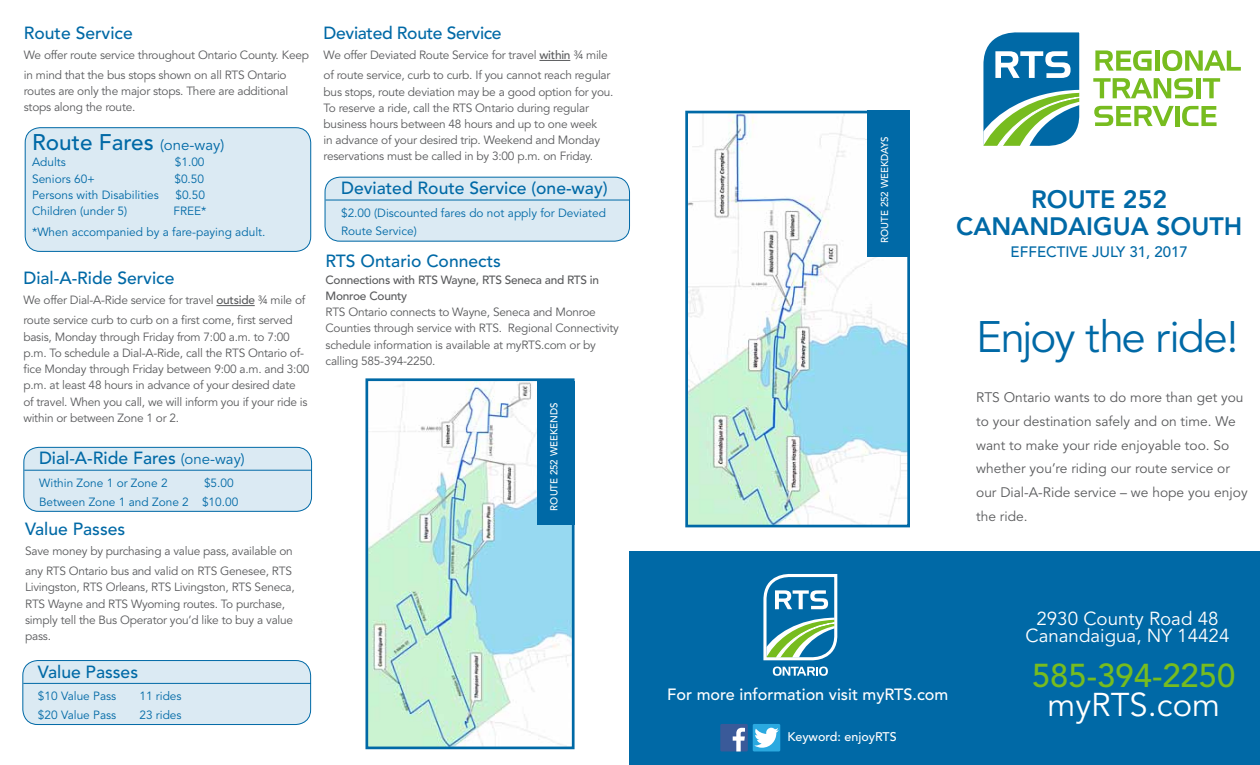
<style>
.page{position:relative;width:1260px;height:765px;background:#fff}
.page>*{position:absolute;margin:0;border:0;box-sizing:border-box;transform-origin:0 0}
.t1{font:43.75px "Avenir LT Std";letter-spacing:-.04em;color:#0069a6}
.t2{font:500 32.88px "Avenir LT Std";color:#77bc1f}
.t3{font:32.75px "Avenir LT Std";color:#fff}
.t4{font:800 25px/26.2px "Avenir LT Std";color:#0069a6;text-align:center}
.t5{font:500 22.5px "Avenir LT Std";color:#0069a6}
.t6{font:18.75px/17.5px "Avenir LT Std";color:#fff;text-align:center}
.t7{font:500 17.5px "Avenir LT Std";color:#0069a6}
.t8{font:500 16.25px "Avenir LT Std";color:#fff}
.t9{font:500 15px "Avenir LT Std";color:#0069a6}
.t10{font:13.75px/23.8px "Avenir LT Std";color:#5a5b5d}
.t11{font:500 12.5px "Avenir LT Std";color:#fff}
.t12{font:11.88px/16.2px "Avenir LT Std";letter-spacing:-.02em;color:#5a5b5d}
.t13{font:11.88px/18.8px "Avenir LT Std";color:#0069a6}
.t14{font:500 11.88px/16.2px "Avenir LT Std";letter-spacing:-.03em;color:#5a5b5d}
.t15{font:500 10px "Avenir LT Std";color:#fff}
.s1{font-weight:400;font-size:15px}
.s2{font-weight:500}
</style>
<div class="page">
<img style="left:689px;top:115px;width:217px;height:408px">
<div style="left:685px;top:111px;width:225px;height:416px;border:3px solid #0069a6"></div>
<div style="left:629px;top:551px;width:631px;height:214px;background:#0069a6"></div>
<svg style="left:983px;top:32px;width:97px;height:114px"></svg>
<svg style="left:1095px;top:50px;width:57px;height:21px"></svg>
<hr style="left:1155px;top:50px;width:4px;height:21px;background:#77bc1f">
<svg style="left:1162px;top:50px;width:79px;height:21px"></svg>
<svg style="left:1093px;top:78px;width:100px;height:20px"></svg>
<div style="left:1196px;top:78px;width:5px;height:20px;background:#77bc1f"></div>
<svg style="left:1203px;top:78px;width:17px;height:20px"></svg>
<svg style="left:1094px;top:106px;width:80px;height:20px"></svg>
<div style="left:1175px;top:106px;width:5px;height:20px;background:#77bc1f"></div>
<svg style="left:1182px;top:106px;width:35px;height:20px"></svg>
<div style="left:868px;top:111px;width:42px;height:146px;background:#0069a6"></div>
<svg style="left:763px;top:574px;width:75px;height:102px"></svg>
<div style="left:720px;top:724px;width:28px;height:27px;background:#3a5a99"></div>
<svg style="left:733px;top:728px;width:12px;height:23px"></svg>
<div style="left:753px;top:724px;width:27px;height:27px;background:#2aa9e0"></div>
<svg style="left:754px;top:728px;width:25px;height:20px"></svg>
<div style="left:24px;top:447px;width:288px;height:65px;background:#dbeaf3;border-radius:15px"></div>
<div style="left:23px;top:447px;width:289px;height:65px;border:1px solid #0069a6;border-radius:15px"></div>
<hr style="left:24px;top:470px;width:288px;height:1px;background:#0069a6">
<hr style="left:216px;top:305px;width:39px;height:1px;background:#5a5b5d">
<div style="left:23px;top:661px;width:288px;height:64px;background:#dbeaf3;border-radius:15px"></div>
<div style="left:22px;top:660px;width:289px;height:65px;border:1px solid #0069a6;border-radius:15px"></div>
<hr style="left:23px;top:683px;width:288px;height:1px;background:#0069a6">
<div style="left:325px;top:177px;width:305px;height:65px;background:#dbeaf3;border-radius:15px"></div>
<div style="left:325px;top:177px;width:305px;height:65px;border:1px solid #0069a6;border-radius:15px"></div>
<hr style="left:326px;top:200px;width:304px;height:1px;background:#0069a6">
<div style="left:25px;top:128px;width:286px;height:123px;background:#dbeaf3;border-radius:15px"></div>
<div style="left:25px;top:127px;width:286px;height:125px;border:1px solid #0069a6;border-radius:15px"></div>
<img style="left:369px;top:382px;width:202px;height:363px">
<div style="left:365px;top:378px;width:210px;height:371px;border:3px solid #0069a6"></div>
<div style="left:537px;top:381px;width:38px;height:143px;background:#0069a6"></div>
<hr style="left:539px;top:60px;width:31px;height:1px;background:#5a5b5d">
<h3 class="t7" style="left:24px;top:23px;width:110px">Route Service</h3>
<p class="t12" style="left:24px;top:45px;width:287px;line-height:20px">We offer route service throughout Ontario County. Keep in mind that the bus stops shown on all RTS Ontario</p>
<p class="t12" style="left:24px;top:83px;width:266px">routes are only the major stops. There are additional stops along the route.</p>
<h3 class="t5" style="left:32px;top:129px;width:194px">Route Fares <span class="s1">(one-way)</span></h3>
<p class="t13" style="left:32px;top:153px;width:35px">Adults</p>
<p class="t13" style="left:175px;top:153px;width:31px">$1.00</p>
<p class="t13" style="left:32px;top:169px;width:65px">Seniors 60+</p>
<p class="t13" style="left:174px;top:169px;width:31px">$0.50</p>
<p class="t13" style="left:32px;top:186px;width:128px">Persons with Disabilities</p>
<p class="t13" style="left:175px;top:186px;width:31px">$0.50</p>
<p class="t13" style="left:32px;top:202px;width:97px">Children (under 5)</p>
<p class="t13" style="left:32px;top:201px;width:235px;line-height:21.2px;text-indent:141px">FREE*<br>*When accompanied by a fare-paying adult.</p>
<h3 class="t7" style="left:23px;top:268px;width:153px">Dial-A-Ride Service</h3>
<p class="t12" style="left:23px;top:291px;width:284px;line-height:20px">We offer Dial-A-Ride service for travel <span class="s2">outside</span> ¾ mile of route service curb to curb on a first come, first served</p>
<p class="t12" style="left:23px;top:329px;width:287px">basis, Monday through Friday from 7:00 a.m. to 7:00 p.m. To schedule a Dial-A-Ride, call the RTS Ontario of&shy;fice Monday through Friday between 9:00 a.m. and 3:00 p.m. at least 48 hours in advance of your desired date<br>of travel. When you call, we will inform you if your ride is within or between Zone 1 or 2.</p>
<h3 class="t7" style="left:39px;top:448px;width:207px">Dial-A-Ride Fares <span class="s1">(one-way)</span></h3>
<p class="t13" style="left:39px;top:474px;width:130px">Within Zone 1 or Zone 2</p>
<p class="t13" style="left:39px;top:474px;width:201px;text-indent:165px">$5.00<br>Between Zone 1 and Zone 2 $10.00</p>
<h3 class="t7" style="left:25px;top:519px;width:102px">Value Passes</h3>
<p class="t12" style="left:25px;top:541px;width:269px;line-height:20px">Save money by purchasing a value pass, available on any RTS Ontario bus and valid on RTS Genesee, RTS</p>
<p class="t12" style="left:25px;top:579px;width:271px">Livingston, RTS Orleans, RTS Livingston, RTS Seneca, RTS Wayne and RTS Wyoming routes. To purchase, simply tell the Bus Operator you’d like to buy a value pass.</p>
<h3 class="t7" style="left:38px;top:661px;width:102px">Value Passes</h3>
<p class="t13" style="left:38px;top:687px;width:80px">$10 Value Pass</p>
<p class="t13" style="left:139px;top:687px;width:44px">11 rides</p>
<p class="t13" style="left:38px;top:706px;width:80px">$20 Value Pass</p>
<p class="t13" style="left:139px;top:706px;width:44px">23 rides</p>
<h3 class="t7" style="left:324px;top:23px;width:180px">Deviated Route Service</h3>
<p class="t12" style="left:324px;top:46px;width:288px;line-height:20px">We offer Deviated Route Service for travel <span class="s2">within</span> ¾ mile of route service, curb to curb. If you cannot reach regular</p>
<p class="t12" style="left:324px;top:84px;width:291px">bus stops, route deviation may be a good option for you.<br>To reserve a ride, call the RTS Ontario during regular business hours between 48 hours and up to one week<br>in advance of your desired trip. Weekend and Monday reservations must be called in by 3:00 p.m. on Friday.</p>
<h3 class="t7" style="left:341px;top:178px;width:268px">Deviated Route Service (one-way)</h3>
<p class="t13" style="left:341px;top:204px;width:267px">$2.00 (Discounted fares do not apply for Deviated<br>Route Service)</p>
<h3 class="t7" style="left:326px;top:251px;width:177px">RTS Ontario Connects</h3>
<p class="t14" style="left:326px;top:272px;width:275px">Connections with RTS Wayne, RTS Seneca and RTS in<br>Monroe County</p>
<p class="t12" style="left:326px;top:304px;width:295px">RTS Ontario connects to Wayne, Seneca and Monroe Counties through service with RTS. Regional Connectivity schedule information is available at myRTS.com or by calling 585-394-2250.</p>
<p class="t15" style="left:548px;top:511px;width:110px;rotate:-90deg">Route 252 Weekends</p>
<p class="t15" style="left:879px;top:243px;width:108px;rotate:-90deg">Route 252 Weekdays</p>
<h3 class="t4" style="left:956px;top:187px;width:288px">ROUTE 252<br>CANANDAIGUA SOUTH</h3>
<p class="t9" style="left:1011px;top:243px;width:179px">Effective july 31, 2017</p>
<h1 class="t1" style="left:976px;top:312px;width:264px">Enjoy the ride!</h1>
<p class="t10" style="left:976px;top:386px;width:273px">RTS Ontario wants to do more than get you to your destination safely and on time. We want to make your ride enjoyable too. So whether you’re riding our route service or our Dial-A-Ride service – we hope you enjoy the ride.</p>
<h3 class="t8" style="left:667px;top:685px;width:283px">For more information visit myRTS.com</h3>
<p class="t11" style="left:787px;top:729px;width:103px">Keyword: enjoyRTS</p>
<h3 class="t6" style="left:1026px;top:610px;width:205px">2930 County Road 48<br>Canandaigua, NY 14424</h3>
<h2 class="t2" style="left:1032px;top:657px;width:205px">585-394-2250</h2>
<h3 class="t3" style="left:1047px;top:686px;width:174px">myRTS.com</h3>
</div>
